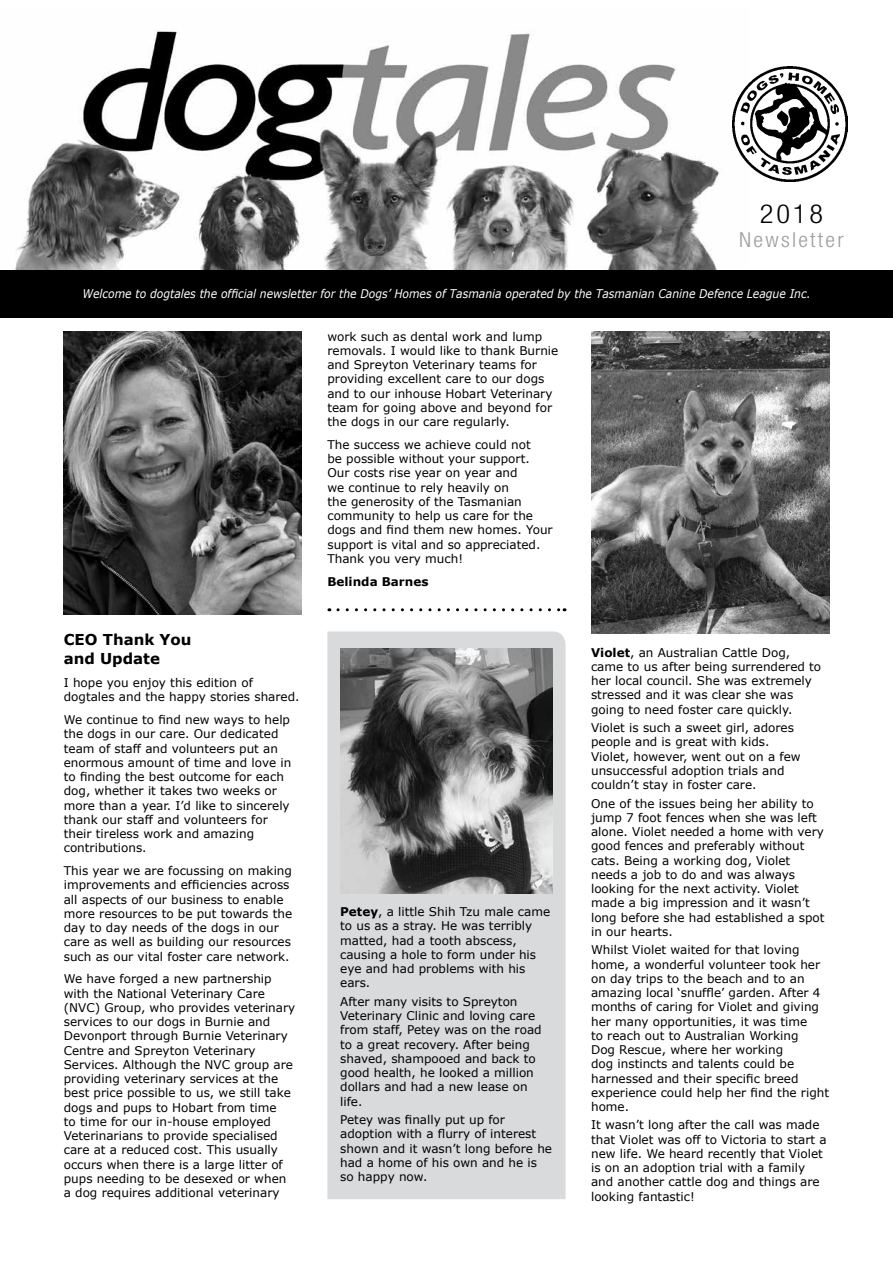
<style>
.page{position:relative;width:893px;height:1263px;background:#fff}
.page>*{position:absolute;margin:0;border:0;box-sizing:border-box;transform-origin:0 0}
.t1{font:300 condensed 26.25px "Helvetica Neue";color:#000;scale:1.09 1}
.t2{font:300 condensed 20.7px "Helvetica Neue";letter-spacing:.1em;color:#9c9e9f;scale:1.09 1}
.t3{font:700 15px/19.5px "Verdana";color:#000}
.t4{font:12px/14.2px "Verdana";color:#000}
.t5{font:italic 12px "Verdana";color:#fff;scale:.9 1}
.t6{font:700 12px "Verdana";color:#000}
.s1{font-weight:700}
</style>
<div class="page">
<img style="left:15px;top:29px;width:718px;height:241px">
<img style="left:733px;top:67px;width:114px;height:114px">
<div style="left:0;top:270px;width:893px;height:48px;background:#000"></div>
<img style="left:64px;top:332px;width:238px;height:282px">
<svg style="left:338px;top:608px;width:227px;height:3px"></svg>
<img style="left:591px;top:332px;width:238px;height:301px">
<div style="left:327px;top:631px;width:239px;height:568px;background:#d9dadb"></div>
<img style="left:340px;top:649px;width:213px;height:244px">
<h1 class="t1" style="left:760px;top:199px;width:60px">2018</h1>
<h2 class="t2" style="left:739px;top:228px;width:97px">Newsletter</h2>
<p class="t5" style="left:82px;top:285px;width:810px">Welcome to dogtales the official newsletter for the Dogs’ Homes of Tasmania operated by the Tasmanian Canine Defence League Inc.</p>
<p class="t3" style="left:64px;top:629px;width:129px">CEO Thank You and Update</p>
<p class="t4" style="left:64px;top:675px;width:237px">I hope you enjoy this edition of dogtales and the happy stories shared.</p>
<p class="t4" style="left:64px;top:712px;width:229px">We continue to find new ways to help the dogs in our care. Our dedicated team of staff and volunteers put an enormous amount of time and love in to finding the best outcome for each dog, whether it takes two weeks or more than a year. I’d like to sincerely thank our staff and volunteers for their tireless work and amazing contributions.</p>
<p class="t4" style="left:64px;top:863px;width:230px">This year we are focussing on making improvements and efficiencies across all aspects of our business to enable more resources to be put towards the day to day needs of the dogs in our care as well as building our resources such as our vital foster care network.</p>
<p class="t4" style="left:64px;top:972px;width:233px">We have forged a new partnership with the National Veterinary Care (NVC) Group, who provides veterinary services to our dogs in Burnie and Devonport through Burnie Veterinary Centre and Spreyton Veterinary Services. Although the NVC group are providing veterinary services at the best price possible to us, we still take dogs and pups to Hobart from time<br>to time for our in-house employed Veterinarians to provide specialised care at a reduced cost. This usually occurs when there is a large litter of pups needing to be desexed or when a dog requires additional veterinary</p>
<p class="t4" style="left:327px;top:329px;width:232px">work such as dental work and lump removals. I would like to thank Burnie and Spreyton Veterinary teams for providing excellent care to our dogs and to our inhouse Hobart Veterinary team for going above and beyond for the dogs in our care regularly.</p>
<p class="t4" style="left:327px;top:437px;width:227px">The success we achieve could not<br>be possible without your support.<br>Our costs rise year on year and<br>we continue to rely heavily on<br>the generosity of the Tasmanian community to help us care for the dogs and find them new homes. Your support is vital and so appreciated.<br>Thank you very much!</p>
<p class="t6" style="left:327px;top:573px;width:103px">Belinda Barnes</p>
<p class="t4" style="left:340px;top:905px;width:211px"><span class="s1">Petey</span>, a little Shih Tzu male came to us as a stray. He was terribly matted, had a tooth abscess, causing a hole to form under his eye and had problems with his ears.</p>
<p class="t4" style="left:340px;top:994px;width:203px">After many visits to Spreyton<br>Veterinary Clinic and loving care from staff, Petey was on the road to a great recovery. After being shaved, shampooed and back to good health, he looked a million dollars and had a new lease on life.</p>
<p class="t4" style="left:340px;top:1112px;width:213px">Petey was finally put up for adoption with a flurry of interest shown and it wasn’t long before he had a home of his own and he is so happy now.</p>
<p class="t4" style="left:591px;top:645px;width:232px"><span class="s1">Violet</span>, an Australian Cattle Dog, came to us after being surrendered to her local council. She was extremely stressed and it was clear she was going to need foster care quickly.</p>
<p class="t4" style="left:591px;top:720px;width:211px">Violet is such a sweet girl, adores people and is great with kids.<br>Violet, however, went out on a few unsuccessful adoption trials and couldn’t stay in foster care.</p>
<p class="t4" style="left:591px;top:796px;width:235px">One of the issues being her ability to jump 7 foot fences when she was left alone. Violet needed a home with very good fences and preferably without cats. Being a working dog, Violet needs a job to do and was always looking for the next activity. Violet made a big impression and it wasn’t long before she had established a spot in our hearts.</p>
<p class="t4" style="left:591px;top:943px;width:240px">Whilst Violet waited for that loving home, a wonderful volunteer took her on day trips to the beach and to an amazing local ‘snuffle’ garden. After 4 months of caring for Violet and giving her many opportunities, it was time<br>to reach out to Australian Working<br>Dog Rescue, where her working<br>dog instincts and talents could be harnessed and their specific breed experience could help her find the right home.</p>
<p class="t4" style="left:591px;top:1118px;width:237px">It wasn’t long after the call was made that Violet was off to Victoria to start a new life. We heard recently that Violet is on an adoption trial with a family and another cattle dog and things are looking fantastic!</p>
</div>
